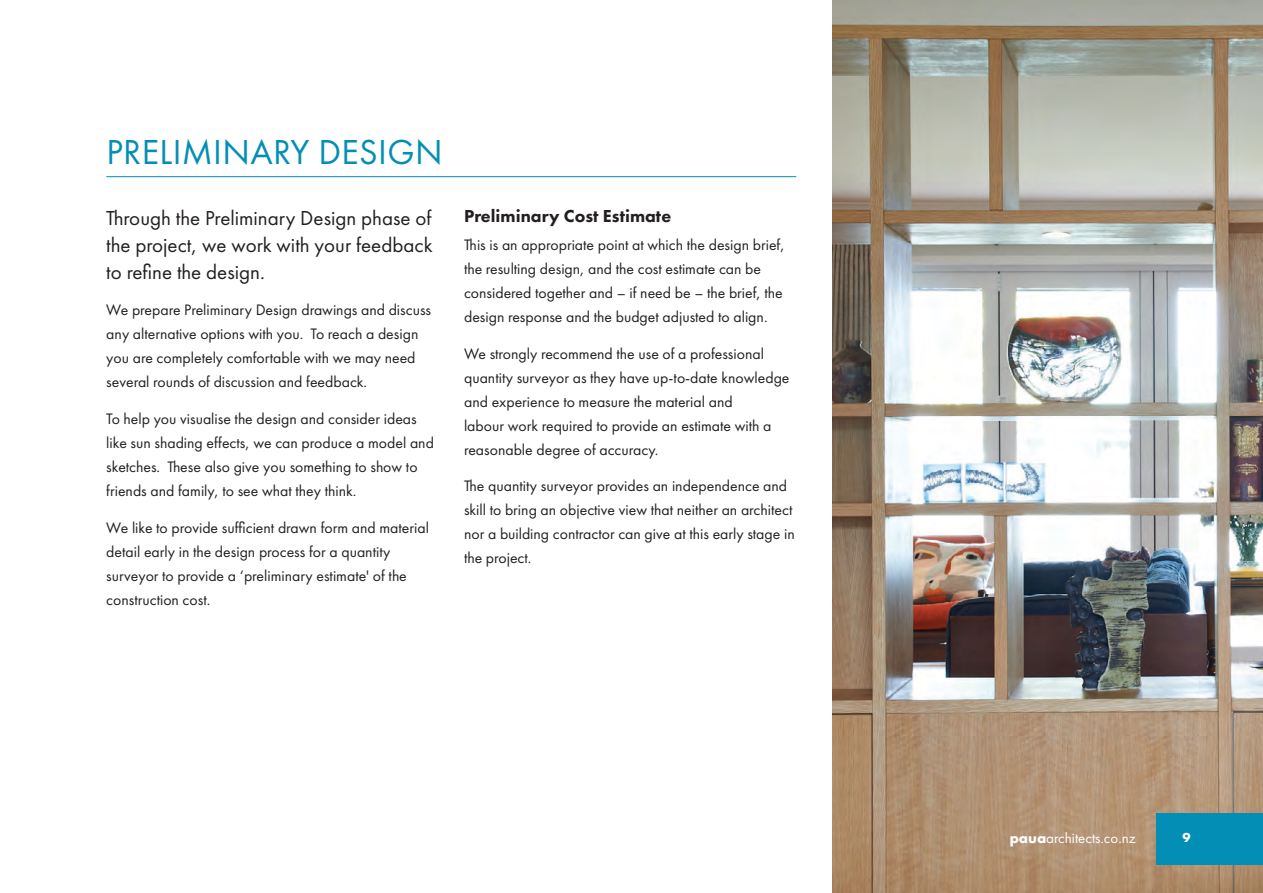
<style>
.page{position:relative;width:1263px;height:893px;background:#fff}
.page>*{position:absolute;margin:0;border:0;box-sizing:border-box;transform-origin:0 0}
.PAUA_Heading_1{font:36px "Futura PT";letter-spacing:.01em;color:#038eb6}
.PAUA_Intro{font:21px/27px "Futura PT";color:#231f20;text-align:justify}
.PAUA_Heading_3{font:800 18px "Futura PT";color:#231f20}
.PAUA_Body{font:15.75px/24px "Futura PT";color:#231f20}
.t1{font:15px "Futura PT";color:#fff}
.t2{font:700 13.5px "Futura PT";color:#fff}
.s1{font-weight:700}
</style>
<div class="page">
<hr style="left:106px;top:176px;width:690px;height:1px;background:#038eb6">
<img style="left:832px;top:0;width:431px;height:893px">
<div style="left:1157px;top:813px;width:106px;height:51px;background:#038eb6"></div>
<p class="PAUA_Heading_1" style="left:106px;top:130px;width:338px">PRELIMINARY DESIGN</p>
<p class="PAUA_Intro" style="left:106px;top:204px;width:328px">Through the Preliminary Design phase of the project, we work with your feedback to refine the design.</p>
<p class="PAUA_Body" style="left:106px;top:298px;width:326px">We prepare Preliminary Design drawings and discuss any alternative options with you. To reach a design you are completely comfortable with we may need several rounds of discussion and feedback.</p>
<p class="PAUA_Body" style="left:106px;top:407px;width:329px">To help you visualise the design and consider ideas like sun shading effects, we can produce a model and sketches. These also give you something to show to friends and family, to see what they think.</p>
<p class="PAUA_Body" style="left:106px;top:516px;width:324px">We like to provide sufficient drawn form and material detail early in the design process for a quantity surveyor to provide a ‘preliminary estimate' of the construction cost.</p>
<p class="PAUA_Heading_3" style="left:464px;top:204px;width:209px">Preliminary Cost Estimate</p>
<p class="PAUA_Body" style="left:464px;top:232px;width:322px">This is an appropriate point at which the design brief, the resulting design, and the cost estimate can be considered together and – if need be – the brief, the design response and the budget adjusted to align.</p>
<p class="PAUA_Body" style="left:464px;top:341px;width:327px">We strongly recommend the use of a professional quantity surveyor as they have up-to-date knowledge and experience to measure the material and<br>labour work required to provide an estimate with a reasonable degree of accuracy.</p>
<p class="PAUA_Body" style="left:464px;top:474px;width:332px">The quantity surveyor provides an independence and skill to bring an objective view that neither an architect nor a building contractor can give at this early stage in the project.</p>
<p class="t1" style="left:1010px;top:829px;width:127px"><span class="s1">paua</span>architects.co.nz</p>
<p class="t2" style="left:1182px;top:829px;width:10px">9</p>
</div>
